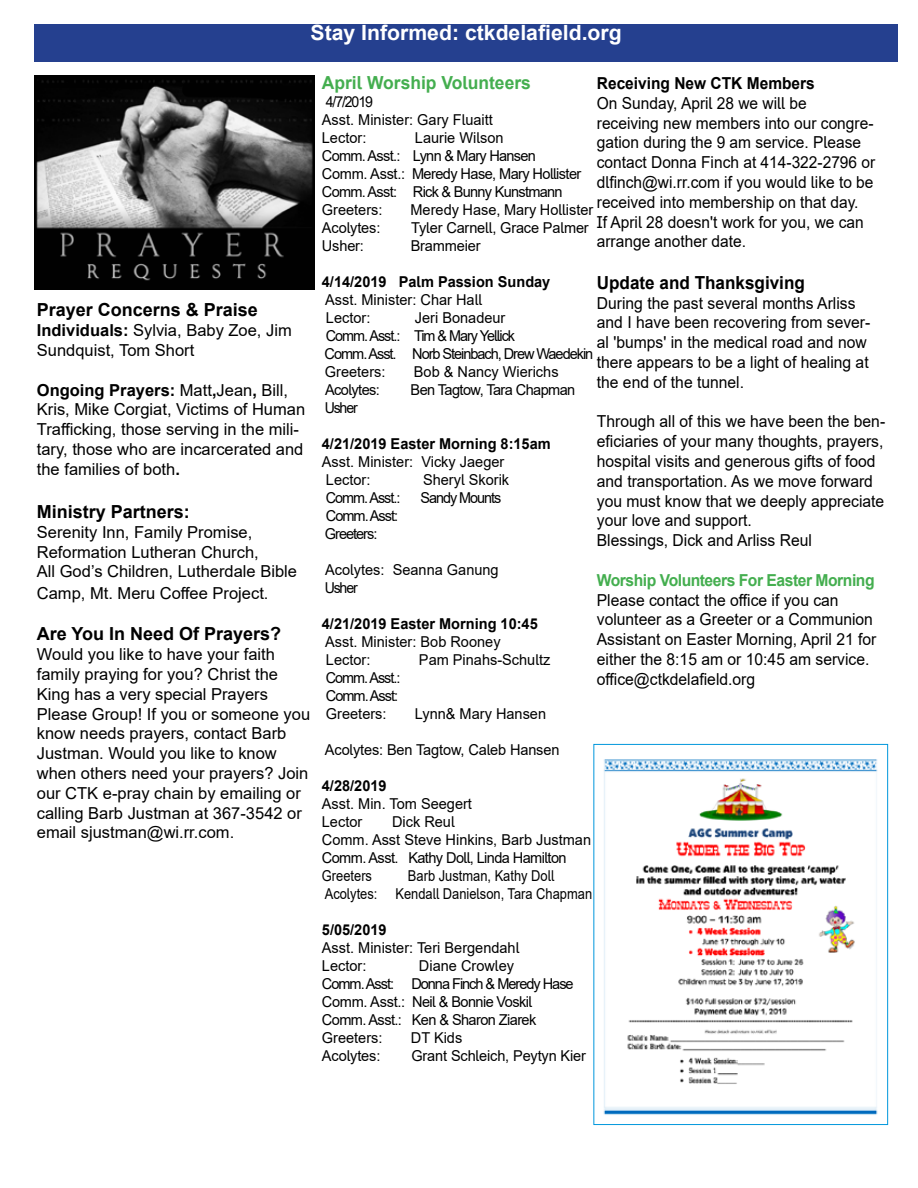
<style>
.page{position:relative;width:918px;height:1188px;background:#fff}
.page>*{position:absolute;margin:0;border:0;box-sizing:border-box;transform-origin:0 0}
.t1{font:700 21px "Arial";color:#fff}
.t2{font:700 18px "Arial";color:#000}
.t3{font:700 18px "Arial";color:#44ae4f}
.t4{font:700 18px "Arial";color:#000;scale:.95 1}
.t5{font:16.5px/19.8px "Arial";color:#000}
.t6{font:16.5px/19.8px "Arial";color:#000;scale:.95 1}
.t7{font:16.5px/19.8px "Arial";color:#000;scale:.94 1}
.t8{font:700 16.5px "Arial";letter-spacing:-.03em;color:#44ae4f;scale:.95 1}
.t9{font:700 16.5px "Arial";color:#000;scale:.94 1}
.t10{font:15px/18px "Arial";color:#000}
.t11{font:15px/18px "Arial";letter-spacing:-.04em;color:#000}
.t12{font:15px/18px "Arial";letter-spacing:-.07em;color:#000}
.t13{font:700 15px "Arial";color:#000}
.t14{font:15px/18px "Arial";color:#000;scale:.86 1}
.t15{font:15px/18px "Arial";letter-spacing:-.07em;color:#000;scale:.96 1}
.t16{font:15px/18px "Arial";color:#000;scale:.94 1}
.s1{font-weight:700}
</style>
<div class="page">
<div style="left:34px;top:24px;width:864px;height:38px;background:#25408f"></div>
<img style="left:34px;top:75px;width:281px;height:214px">
<img style="left:603px;top:759px;width:275px;height:356px">
<div style="left:593px;top:744px;width:295px;height:381px;border:1px solid #0097dc"></div>
<p class="t1" style="left:311px;top:17px;width:313px">Stay Informed: ctkdelafield.org</p>
<p class="t2" style="left:37px;top:297px;width:223px">Prayer Concerns &amp; Praise</p>
<p class="t5" style="left:37px;top:320px;width:256px"><span class="s1">Individuals:</span> Sylvia, Baby Zoe, Jim<br>Sundquist, Tom Short</p>
<p class="t5" style="left:37px;top:380px;width:270px"><span class="s1">Ongoing Prayers:</span> Matt<span class="s1">,</span>Jean<span class="s1">,</span> Bill, Kris, Mike Corgiat, Victims of Human Trafficking, those serving in the mili&shy;tary, those who are incarcerated and the families of both<span class="s1">.</span></p>
<p class="t2" style="left:37px;top:499px;width:155px">Ministry Partners:</p>
<p class="t5" style="left:37px;top:522px;width:262px">Serenity Inn, Family Promise,<br>Reformation Lutheran Church,<br>All God’s Children, Lutherdale Bible</p>
<p class="t5" style="left:37px;top:583px;width:233px">Camp, Mt. Meru Coffee Project.</p>
<p class="t2" style="left:37px;top:621px;width:246px">Are You In Need Of Prayers?</p>
<p class="t5" style="left:37px;top:644px;width:275px">Would you like to have your faith family praying for you? Christ the<br>King has a very special Prayers<br>Please Group! If you or someone you know needs prayers, contact Barb<br>Justman. Would you like to know when others need your prayers? Join our CTK e-pray chain by emailing or calling Barb Justman at 367-3542 or email sjustman@wi.rr.com.</p>
<p class="t3" style="left:322px;top:70px;width:210px">April Worship Volunteers</p>
<p class="t16" style="left:322px;top:92px;width:183px">4/7/2019<br>Asst. Minister: Gary Fluaitt<br>Lector:</p>
<p class="t9" style="left:597px;top:72px;width:233px">Receiving New CTK Members</p>
<p class="t7" style="left:597px;top:93px;width:298px">On Sunday, April 28 we will be<br>receiving new members into our congre&shy;gation during the 9 am service. Please contact Donna Finch at 414-322-2796 or dlfinch@wi.rr.com if you would like to be received into membership on that day.<br>If April 28 doesn't work for you, we can arrange another date.</p>
<p class="t4" style="left:597px;top:270px;width:221px">Update and Thanksgiving</p>
<p class="t6" style="left:597px;top:293px;width:289px">During the past several months Arliss and I have been recovering from sever&shy;al 'bumps' in the medical road and now there appears to be a light of healing at the end of the tunnel.</p>
<p class="t6" style="left:597px;top:412px;width:305px">Through all of this we have been the ben&shy;eficiaries of your many thoughts, prayers, hospital visits and generous gifts of food and transportation. As we move forward you must know that we deeply appreciate your love and support.<br>Blessings, Dick and Arliss Reul</p>
<p class="t8" style="left:597px;top:568px;width:294px">Worship Volunteers For Easter Morning</p>
<p class="t6" style="left:597px;top:590px;width:296px">Please contact the office if you can volunteer as a Greeter or a Communion Assistant on Easter Morning, April 21 for either the 8:15 am or 10:45 am service. office@ctkdelafield.org</p>
<p class="t11" style="left:322px;top:128px;width:261px;text-indent:93px">Laurie Wilson<br>Comm. Asst.: Lynn &amp; Mary Hansen<br>Comm. Asst.: Meredy Hase, Mary Hollister<br>Comm. Asst: Rick &amp; Bunny Kunstmann<br>Greeters:</p>
<p class="t10" style="left:411px;top:200px;width:184px">Meredy Hase, Mary Hollister</p>
<p class="t10" style="left:322px;top:218px;width:60px">Acolytes:</p>
<p class="t10" style="left:411px;top:218px;width:179px">Tyler Carnell, Grace Palmer</p>
<p class="t10" style="left:322px;top:236px;width:44px">Usher:</p>
<p class="t10" style="left:411px;top:236px;width:71px">Brammeier</p>
<p class="t13" style="left:322px;top:271px;width:230px">4/14/2019 Palm Passion Sunday</p>
<p class="t10" style="left:325px;top:290px;width:158px">Asst. Minister: Char Hall<br>Lector:</p>
<p class="t12" style="left:325px;top:308px;width:270px;text-indent:90px">Jeri Bonadeur<br>Comm. Asst.: Tim &amp; Mary Yellick<br>Comm. Asst. Norb Steinbach, Drew Waedekin<br>Greeters:</p>
<p class="t10" style="left:414px;top:362px;width:146px">Bob &amp; Nancy Wierichs</p>
<p class="t11" style="left:325px;top:380px;width:56px">Acolytes:</p>
<p class="t11" style="left:411px;top:380px;width:166px">Ben Tagtow, Tara Chapman</p>
<p class="t16" style="left:325px;top:398px;width:37px">Usher</p>
<p class="t13" style="left:322px;top:433px;width:230px">4/21/2019 Easter Morning 8:15am</p>
<p class="t10" style="left:322px;top:452px;width:184px">Asst. Minister: Vicky Jaeger<br>Lector:</p>
<p class="t10" style="left:423px;top:470px;width:88px">Sheryl Skorik</p>
<p class="t15" style="left:326px;top:488px;width:79px">Comm. Asst.:</p>
<p class="t15" style="left:420px;top:488px;width:86px">Sandy Mounts</p>
<p class="t12" style="left:325px;top:506px;width:75px">Comm. Asst:<br>Greeters:</p>
<p class="t10" style="left:325px;top:560px;width:176px">Acolytes: Seanna Ganung<br>Usher</p>
<p class="t13" style="left:322px;top:613px;width:217px">4/21/2019 Easter Morning 10:45</p>
<p class="t10" style="left:325px;top:632px;width:177px">Asst. Minister: Bob Rooney<br>Lector:</p>
<p class="t10" style="left:419px;top:650px;width:133px">Pam Pinahs-Schultz</p>
<p class="t15" style="left:326px;top:668px;width:79px">Comm. Asst.:<br>Comm. Asst:<br>Greeters:</p>
<p class="t10" style="left:415px;top:704px;width:133px">Lynn&amp; Mary Hansen</p>
<p class="t10" style="left:325px;top:740px;width:236px">Acolytes: Ben Tagtow, Caleb Hansen</p>
<p class="t13" style="left:322px;top:775px;width:66px">4/28/2019</p>
<p class="t10" style="left:322px;top:794px;width:152px">Asst. Min. Tom Seegert<br>Lector</p>
<p class="t10" style="left:322px;top:812px;width:271px;text-indent:70px">Dick Reul<br>Comm. Asst Steve Hinkins, Barb Justman<br>Comm. Asst. Kathy Doll, Linda Hamilton<br>Greeters</p>
<p class="t14" style="left:325px;top:866px;width:313px;text-indent:83px">Barb Justman, Kathy Doll<br>Acolytes: Kendall Danielson, Tara Chapman</p>
<p class="t13" style="left:322px;top:919px;width:66px">5/05/2019</p>
<p class="t10" style="left:322px;top:938px;width:199px">Asst. Minister: Teri Bergendahl<br>Lector:</p>
<p class="t11" style="left:322px;top:956px;width:253px;text-indent:97px">Diane Crowley<br>Comm. Asst: Donna Finch &amp; Meredy Hase<br>Comm. Asst.: Neil &amp; Bonnie Voskil<br>Comm. Asst.: Ken &amp; Sharon Ziarek<br>Greeters:</p>
<p class="t10" style="left:411px;top:1028px;width:53px">DT Kids</p>
<p class="t10" style="left:322px;top:1046px;width:60px">Acolytes:</p>
<p class="t10" style="left:411px;top:1046px;width:176px">Grant Schleich, Peytyn Kier</p>
</div>
